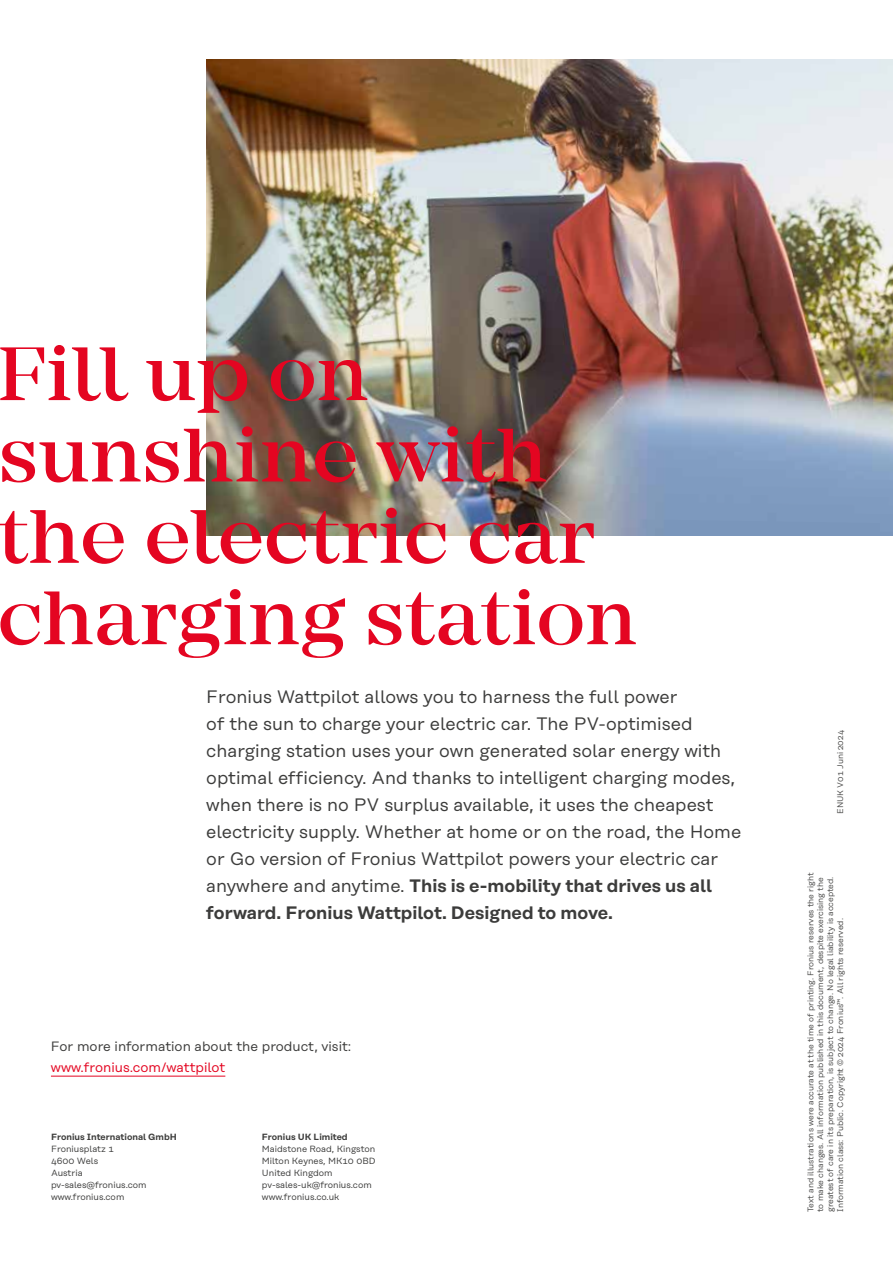
<style>
.page{position:relative;width:893px;height:1263px;background:#fff}
.page>*{position:absolute;margin:0;border:0;box-sizing:border-box;transform-origin:0 0}
.t1{font:500 78.6px/81.3px "Mirador";color:#e40521}
.t2{font:18px/27px "Rational Text";color:#3c3c3b}
.t3{font:13.5px "Rational Text";color:#3c3c3b}
.t4{font:13.5px "Rational Text";color:#e40521}
.t5{font:9px/12px "Rational Text";color:#3c3c3b}
.t6{font:600 9px "Rational Text";color:#3c3c3b}
.t7{font:8.25px/9.9px "Rational Text";color:#4a4a49}
.s1{font-weight:600}
</style>
<div class="page">
<hr style="left:51px;top:1076px;width:174px;height:1px;background:#e40521">
<img style="left:206px;top:60px;width:687px;height:476px">
<h1 class="t1" style="left:-2px;top:334px;width:641px">Fill up on sunshine with the electric car charging station</h1>
<p class="t2" style="left:206px;top:683px;width:536px">Fronius Wattpilot allows you to harness the full power<br>of the sun to charge your electric car. The PV-optimised charging station uses your own generated solar energy with optimal efficiency. And thanks to intelligent charging modes, when there is no PV surplus available, it uses the cheapest electricity supply. Whether at home or on the road, the Home or Go version of Fronius Wattpilot powers your electric car anywhere and anytime. <span class="s1">This is e-mobility that drives us all forward. Fronius Wattpilot. Designed to move.</span></p>
<p class="t3" style="left:51px;top:1038px;width:302px">For more information about the product, visit:</p>
<p class="t4" style="left:51px;top:1059px;width:176px">www.fronius.com/wattpilot</p>
<p class="t6" style="left:51px;top:1132px;width:127px">Fronius International GmbH</p>
<p class="t5" style="left:51px;top:1143px;width:97px">Froniusplatz 1<br>4600 Wels<br>Austria pv-sales@fronius.com www.fronius.com</p>
<p class="t6" style="left:262px;top:1132px;width:87px">Fronius UK Limited</p>
<p class="t5" style="left:262px;top:1143px;width:115px">Maidstone Road, Kingston<br>Milton Keynes, MK10 0BD<br>United Kingdom pv-sales-uk@fronius.com www.fronius.co.uk</p>
<p class="t7" style="left:835px;top:814px;width:85px;rotate:-90deg">ENUK V01 Juni 2024</p>
<p class="t7" style="left:805px;top:1212px;width:341px;rotate:-90deg">Text and illustrations were accurate at the time of printing. Fronius reserves the right to make changes. All information published in this document, despite exercising the greatest of care in its preparation, is subject to change. No legal liability is accepted.<br>Information class: Public. Copyright © 2024 Fronius™. All rights reserved.</p>
</div>
